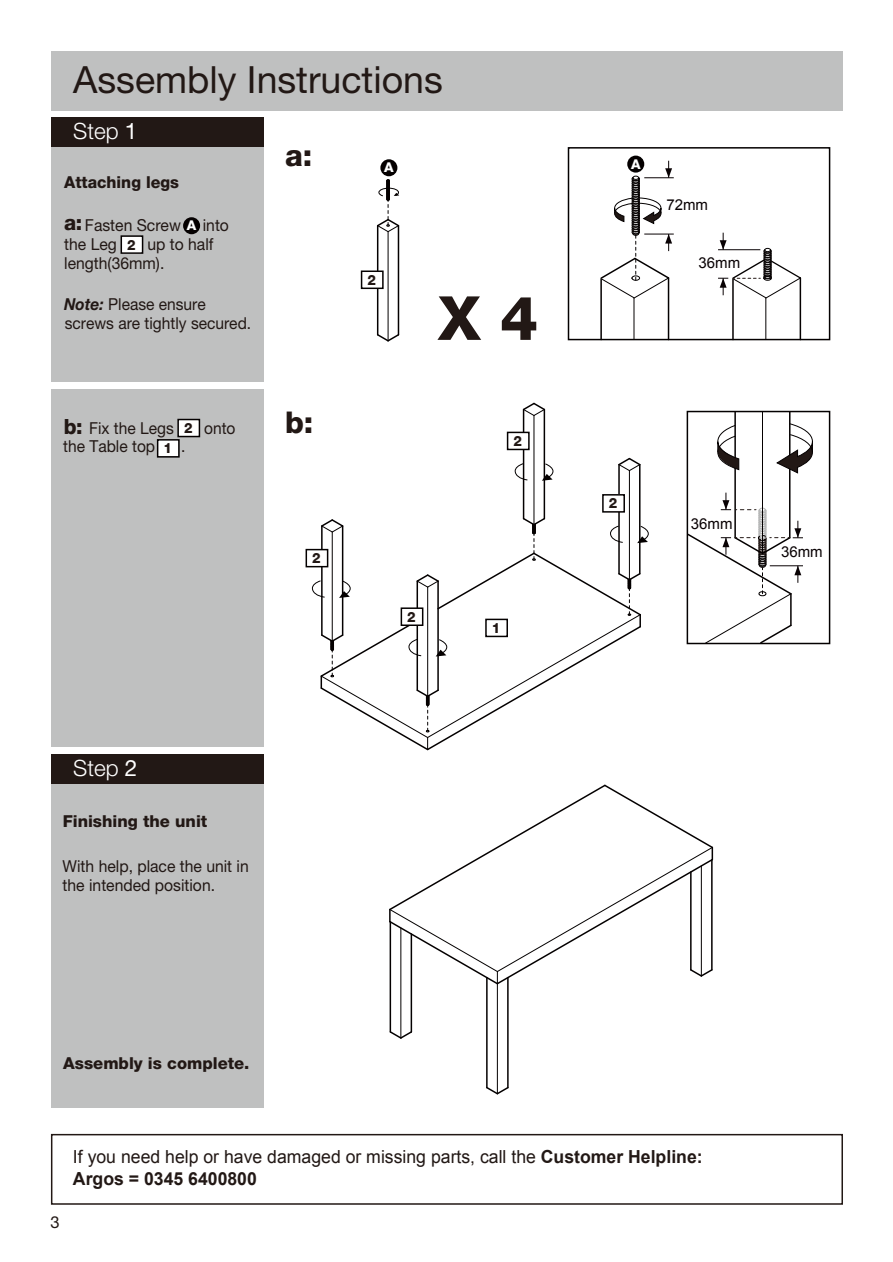
<style>
.page{position:relative;width:893px;height:1262px;background:#fff}
.page>*{position:absolute;margin:0;border:0;box-sizing:border-box;transform-origin:0 0}
.t1{font:800 60.9px "Helvetica Neue LT Std";color:#221815}
.t2{font:37.5px "Helvetica Neue LT Std";color:#221815}
.t3{font:800 30px "Helvetica Neue LT Std";color:#221815}
.t4{font:300 22.5px "Helvetica Neue LT Std";color:#fff}
.t5{font:800 21px "Helvetica Neue LT Std";color:#221815}
.t6{font:18px/22.5px "Arial";color:#221815}
.t7{font:16.5px/19.8px "Helvetica Neue LT Std";color:#221815;scale:.95 1}
.t8{font:16.5px/18.6px "Helvetica Neue LT Std";color:#221815;scale:.94 1}
.t9{font:800 16.5px "Helvetica Neue LT Std";color:#221815}
.t10{font:800 16.5px "Helvetica Neue LT Std";color:#221815;scale:.96 1}
.t11{font:16.5px "Helvetica Neue LT Std";color:#221815}
.t12{font:15px "Arial";color:#090204}
.t13{font:800 14.25px "Helvetica Neue LT Std";color:#221815;scale:.95 1}
.t14{font:800 14.1px "Helvetica Neue LT Std";color:#221815;scale:.95 1}
.t15{font:800 13.5px "Helvetica Neue LT Std";color:#fff}
.s1{font-weight:400}
.s2{font-weight:700;font-style:italic}
.s3{font-weight:800;font-size:21px}
.s4{font-weight:700}
</style>
<div class="page">
<div style="left:51px;top:136px;width:213px;height:971px;background:#bfc0c0"></div>
<div style="left:51px;top:117px;width:213px;height:30px;background:#221815"></div>
<div style="left:51px;top:51px;width:791px;height:60px;background:#bfc0c0"></div>
<div style="left:178px;top:419px;width:21px;height:17px;background:#fff"></div>
<div style="left:177px;top:419px;width:23px;height:18px;border:2px solid #040000"></div>
<div style="left:158px;top:440px;width:20px;height:16px;background:#fff"></div>
<div style="left:157px;top:439px;width:23px;height:18px;border:2px solid #040000"></div>
<div style="left:380px;top:159px;width:17px;height:17px;background:#040000;border-radius:50%"></div>
<div style="left:24px;top:382px;width:255px;height:7px;background:#fff"></div>
<hr style="left:389px;top:922px;width:2px;height:110px;background:#040000">
<hr style="left:410px;top:934px;width:2px;height:98px;background:#040000">
<hr style="left:400px;top:928px;width:1px;height:110px;background:#040000">
<svg style="left:389px;top:1029px;width:24px;height:10px"></svg>
<hr style="left:507px;top:977px;width:1px;height:110px;background:#040000">
<hr style="left:497px;top:983px;width:1px;height:110px;background:#040000">
<svg style="left:486px;top:1085px;width:23px;height:10px"></svg>
<hr style="left:486px;top:977px;width:1px;height:110px;background:#040000">
<svg style="left:389px;top:784px;width:325px;height:201px"></svg>
<hr style="left:690px;top:872px;width:1px;height:98px;background:#040000">
<div style="left:51px;top:754px;width:213px;height:29px;background:#221815"></div>
<div style="left:51px;top:747px;width:255px;height:7px;background:#fff"></div>
<hr style="left:387px;top:232px;width:1px;height:109px;background:#040000">
<svg style="left:376px;top:333px;width:24px;height:9px"></svg>
<hr style="left:377px;top:226px;width:1px;height:109px;background:#040000">
<hr style="left:398px;top:226px;width:1px;height:109px;background:#040000">
<svg style="left:376px;top:179px;width:24px;height:54px"></svg>
<div style="left:361px;top:271px;width:22px;height:17px;background:#fff"></div>
<div style="left:361px;top:270px;width:22px;height:19px;border:2px solid #040000"></div>
<div style="left:51px;top:1133px;width:792px;height:71px;border:2px solid #221815"></div>
<hr style="left:629px;top:470px;width:1px;height:110px;background:#040000">
<hr style="left:618px;top:464px;width:1px;height:110px;background:#040000">
<hr style="left:639px;top:464px;width:1px;height:110px;background:#040000">
<svg style="left:618px;top:457px;width:23px;height:14px"></svg>
<hr style="left:533px;top:415px;width:1px;height:109px;background:#040000">
<hr style="left:523px;top:409px;width:1px;height:109px;background:#040000">
<hr style="left:543px;top:409px;width:2px;height:109px;background:#040000">
<svg style="left:522px;top:402px;width:24px;height:14px"></svg>
<div style="left:603px;top:495px;width:21px;height:17px;background:#fff"></div>
<div style="left:602px;top:494px;width:23px;height:18px;border:2px solid #040000"></div>
<svg style="left:514px;top:463px;width:14px;height:18px"></svg>
<svg style="left:542px;top:463px;width:11px;height:18px"></svg>
<div style="left:507px;top:432px;width:22px;height:17px;background:#fff"></div>
<div style="left:507px;top:431px;width:22px;height:19px;border:2px solid #040000"></div>
<div style="left:305px;top:549px;width:23px;height:18px;border:2px solid #040000"></div>
<svg style="left:311px;top:516px;width:338px;height:235px"></svg>
<div style="left:401px;top:608px;width:21px;height:17px;background:#fff"></div>
<div style="left:400px;top:607px;width:23px;height:19px;border:2px solid #040000"></div>
<div style="left:183px;top:217px;width:17px;height:17px;background:#040000;border-radius:50%"></div>
<div style="left:121px;top:236px;width:21px;height:17px;background:#fff"></div>
<div style="left:120px;top:235px;width:23px;height:19px;border:2px solid #040000"></div>
<hr style="left:799px;top:278px;width:2px;height:61px;background:#040000">
<div style="left:567px;top:147px;width:263px;height:193px;border:2px solid #040000"></div>
<hr style="left:732px;top:279px;width:1px;height:60px;background:#040000">
<hr style="left:765px;top:298px;width:1px;height:41px;background:#040000">
<hr style="left:667px;top:278px;width:2px;height:61px;background:#040000">
<hr style="left:600px;top:279px;width:2px;height:60px;background:#040000">
<hr style="left:633px;top:298px;width:1px;height:41px;background:#040000">
<div style="left:627px;top:156px;width:17px;height:17px;background:#040000;border-radius:50%"></div>
<svg style="left:600px;top:161px;width:73px;height:138px"></svg>
<svg style="left:718px;top:233px;width:84px;height:66px"></svg>
<div style="left:686px;top:411px;width:144px;height:233px;border:2px solid #040000"></div>
<hr style="left:762px;top:411px;width:1px;height:142px;background:#040000">
<hr style="left:734px;top:412px;width:1px;height:126px;background:#040000">
<hr style="left:789px;top:412px;width:1px;height:126px;background:#040000">
<svg style="left:776px;top:423px;width:37px;height:51px"></svg>
<svg style="left:717px;top:424px;width:22px;height:46px"></svg>
<svg style="left:686px;top:492px;width:117px;height:153px"></svg>
<h2 class="t2" style="left:73px;top:57px;width:371px">Assembly Instructions</h2>
<h3 class="t4" style="left:73px;top:117px;width:66px">Step <span class="s1">1</span></h3>
<p class="t10" style="left:64px;top:173px;width:121px">Attaching legs</p>
<p class="t7" style="left:85px;top:215px;width:102px">Fasten Screw</p>
<p class="t7" style="left:203px;top:215px;width:29px">into</p>
<p class="t13" style="left:127px;top:236px;width:10px">2</p>
<p class="t5" style="left:64px;top:210px;width:20px">a:</p>
<p class="t15" style="left:187px;top:217px;width:11px">A</p>
<p class="t7" style="left:64px;top:234px;width:159px;line-height:18.9px;text-indent:83px">up to half length(36mm).</p>
<p class="t7" style="left:64px;top:234px;width:57px">the Leg</p>
<p class="t8" style="left:64px;top:294px;width:200px"><span class="s2">Note:</span> Please ensure screws are tightly secured.</p>
<h3 class="t3" style="left:285px;top:137px;width:29px">a:</h3>
<p class="t8" style="left:64px;top:418px;width:119px"><span class="s3">b:</span> Fix the Legs</p>
<p class="t8" style="left:204px;top:418px;width:35px">onto</p>
<h3 class="t3" style="left:285px;top:404px;width:30px">b:</h3>
<p class="t8" style="left:63px;top:437px;width:99px">the Table top</p>
<p class="t8" style="left:181px;top:437px;width:6px">.</p>
<p class="t13" style="left:184px;top:419px;width:10px">2</p>
<p class="t13" style="left:164px;top:440px;width:10px">1</p>
<p class="t13" style="left:312px;top:549px;width:10px">2</p>
<p class="t15" style="left:384px;top:159px;width:11px">A</p>
<p class="t13" style="left:367px;top:271px;width:10px">2</p>
<h1 class="t1" style="left:438px;top:282px;width:102px">X 4</h1>
<p class="t13" style="left:513px;top:432px;width:10px">2</p>
<p class="t13" style="left:407px;top:608px;width:10px">2</p>
<p class="t14" style="left:492px;top:619px;width:10px">1</p>
<h3 class="t4" style="left:73px;top:754px;width:66px">Step <span class="s1">2</span></h3>
<p class="t9" style="left:63px;top:811px;width:146px">Finishing the unit</p>
<p class="t7" style="left:63px;top:855px;width:197px">With help, place the unit in the intended position.</p>
<p class="t15" style="left:631px;top:156px;width:11px">A</p>
<p class="t12" style="left:666px;top:195px;width:43px">72mm</p>
<p class="t12" style="left:698px;top:253px;width:43px">36mm</p>
<p class="t13" style="left:608px;top:495px;width:10px">2</p>
<p class="t12" style="left:690px;top:513px;width:43px">36mm</p>
<p class="t12" style="left:781px;top:541px;width:43px">36mm</p>
<p class="t9" style="left:63px;top:1053px;width:188px">Assembly is complete.</p>
<p class="t11" style="left:51px;top:1212px;width:11px">3</p>
<p class="t6" style="left:73px;top:1145px;width:631px">If you need help or have damaged or missing parts, call the <span class="s4">Customer Helpline:<br>Argos = 0345 6400800</span></p>
</div>
